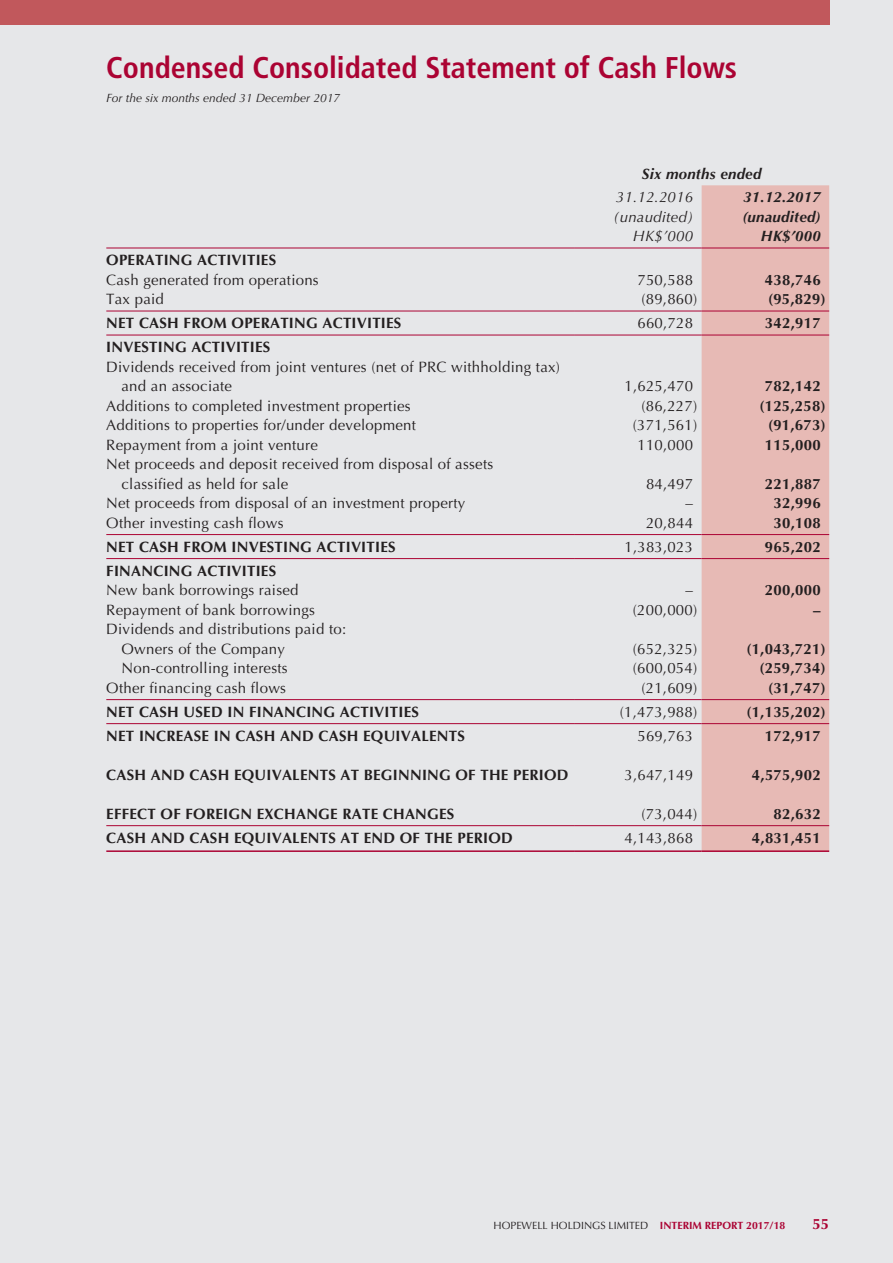
<style>
.page{position:relative;width:893px;height:1263px;background:#e6e7e9}
.page>*{position:absolute;margin:0;border:0;box-sizing:border-box;transform-origin:0 0}
.t1{font:700 condensed 30px "Frutiger LT Std";color:#ab0333}
._50_Table_txt{font:15px "Optima LT Std";letter-spacing:.015em;color:#231f20}
._50_Table_txt-2{font:700 15px "Optima LT Std";letter-spacing:.015em;color:#231f20}
._50_Table_txt-3{font:italic 700 15px "Optima LT Std";letter-spacing:.015em;color:#231f20}
._50_Table_txt-4{font:italic 15px "Optima LT Std";letter-spacing:.015em;color:#231f20}
.t2{font:700 15px "Optima LT Std";color:#ab0333}
.t3{font:italic 12px "Optima LT Std";color:#231f20}
.t4{font:10.5px "Optima LT Std";color:#231f20}
.s1{font-weight:700;color:#ab0333}
</style>
<div class="page">
<div style="left:0;top:0;width:829px;height:24px;background:#c1585c"></div>
<div style="left:702px;top:185px;width:127px;height:665px;background:#e7bab5"></div>
<hr style="left:106px;top:248px;width:468px;height:1px;background:#ab0333">
<hr style="left:574px;top:248px;width:128px;height:1px;background:#ab0333">
<hr style="left:702px;top:248px;width:127px;height:1px;background:#ab0333">
<hr style="left:106px;top:311px;width:468px;height:1px;background:#ab0333">
<hr style="left:574px;top:311px;width:128px;height:1px;background:#ab0333">
<hr style="left:702px;top:311px;width:127px;height:1px;background:#ab0333">
<hr style="left:106px;top:335px;width:468px;height:1px;background:#ab0333">
<hr style="left:574px;top:335px;width:128px;height:1px;background:#ab0333">
<hr style="left:702px;top:335px;width:127px;height:1px;background:#ab0333">
<hr style="left:106px;top:534px;width:468px;height:1px;background:#ab0333">
<hr style="left:574px;top:534px;width:128px;height:1px;background:#ab0333">
<hr style="left:702px;top:534px;width:127px;height:1px;background:#ab0333">
<hr style="left:106px;top:558px;width:468px;height:1px;background:#ab0333">
<hr style="left:574px;top:558px;width:128px;height:1px;background:#ab0333">
<hr style="left:702px;top:558px;width:127px;height:1px;background:#ab0333">
<hr style="left:106px;top:699px;width:468px;height:1px;background:#ab0333">
<hr style="left:574px;top:699px;width:128px;height:1px;background:#ab0333">
<hr style="left:702px;top:699px;width:127px;height:1px;background:#ab0333">
<hr style="left:106px;top:723px;width:468px;height:1px;background:#ab0333">
<hr style="left:574px;top:723px;width:128px;height:1px;background:#ab0333">
<hr style="left:702px;top:723px;width:127px;height:1px;background:#ab0333">
<hr style="left:106px;top:825px;width:468px;height:1px;background:#ab0333">
<hr style="left:574px;top:825px;width:128px;height:1px;background:#ab0333">
<hr style="left:702px;top:825px;width:127px;height:1px;background:#ab0333">
<hr style="left:106px;top:850px;width:468px;height:2px;background:#ab0333">
<hr style="left:574px;top:850px;width:128px;height:2px;background:#ab0333">
<hr style="left:702px;top:850px;width:127px;height:2px;background:#ab0333">
<p class="t1" style="left:106px;top:49px;width:632px">Condensed Consolidated Statement of Cash Flows</p>
<p class="t3" style="left:106px;top:91px;width:235px">For the six months ended 31 December 2017</p>
<p class="_50_Table_txt-3" style="left:642px;top:165px;width:121px">Six months ended</p>
<p class="_50_Table_txt-4" style="left:616px;top:188px;width:79px">31.12.2016</p>
<p class="_50_Table_txt-3" style="left:743px;top:188px;width:79px">31.12.2017</p>
<p class="_50_Table_txt-4" style="left:614px;top:208px;width:81px">(unaudited)</p>
<p class="_50_Table_txt-3" style="left:742px;top:208px;width:80px">(unaudited)</p>
<p class="_50_Table_txt-4" style="left:633px;top:227px;width:62px">HK$’000</p>
<p class="_50_Table_txt-3" style="left:761px;top:227px;width:61px">HK$’000</p>
<p class="_50_Table_txt-2" style="left:106px;top:251px;width:171px">OPERATING ACTIVITIES</p>
<p class="_50_Table_txt" style="left:106px;top:271px;width:214px">Cash generated from operations</p>
<p class="_50_Table_txt" style="left:637px;top:271px;width:57px">750,588</p>
<p class="_50_Table_txt-2" style="left:765px;top:271px;width:57px">438,746</p>
<p class="_50_Table_txt" style="left:106px;top:291px;width:59px">Tax paid</p>
<p class="_50_Table_txt" style="left:641px;top:291px;width:57px">(89,860)</p>
<p class="_50_Table_txt-2" style="left:768px;top:290px;width:59px">(95,829)</p>
<p class="_50_Table_txt-2" style="left:106px;top:314px;width:297px">NET CASH FROM OPERATING ACTIVITIES</p>
<p class="_50_Table_txt" style="left:637px;top:315px;width:57px">660,728</p>
<p class="_50_Table_txt-2" style="left:765px;top:314px;width:57px">342,917</p>
<p class="_50_Table_txt-2" style="left:106px;top:339px;width:166px">INVESTING ACTIVITIES</p>
<p class="_50_Table_txt" style="left:106px;top:358px;width:455px">Dividends received from joint ventures (net of PRC withholding tax)</p>
<p class="_50_Table_txt" style="left:122px;top:378px;width:112px">and an associate</p>
<p class="_50_Table_txt" style="left:624px;top:378px;width:70px">1,625,470</p>
<p class="_50_Table_txt-2" style="left:765px;top:378px;width:57px">782,142</p>
<p class="_50_Table_txt" style="left:106px;top:397px;width:306px">Additions to completed investment properties</p>
<p class="_50_Table_txt" style="left:641px;top:397px;width:57px">(86,227)</p>
<p class="_50_Table_txt-2" style="left:759px;top:397px;width:68px">(125,258)</p>
<p class="_50_Table_txt" style="left:106px;top:417px;width:311px">Additions to properties for/under development</p>
<p class="_50_Table_txt" style="left:633px;top:417px;width:66px">(371,561)</p>
<p class="_50_Table_txt-2" style="left:768px;top:417px;width:59px">(91,673)</p>
<p class="_50_Table_txt" style="left:106px;top:436px;width:213px">Repayment from a joint venture</p>
<p class="_50_Table_txt" style="left:637px;top:436px;width:57px">110,000</p>
<p class="_50_Table_txt-2" style="left:765px;top:436px;width:57px">115,000</p>
<p class="_50_Table_txt" style="left:106px;top:456px;width:388px">Net proceeds and deposit received from disposal of assets</p>
<p class="_50_Table_txt" style="left:122px;top:475px;width:168px">classified as held for sale</p>
<p class="_50_Table_txt" style="left:646px;top:475px;width:49px">84,497</p>
<p class="_50_Table_txt-2" style="left:765px;top:475px;width:57px">221,887</p>
<p class="_50_Table_txt" style="left:106px;top:495px;width:360px">Net proceeds from disposal of an investment property</p>
<p class="_50_Table_txt" style="left:686px;top:495px;width:9px">–</p>
<p class="_50_Table_txt-2" style="left:774px;top:495px;width:49px">32,996</p>
<p class="_50_Table_txt" style="left:106px;top:514px;width:179px">Other investing cash flows</p>
<p class="_50_Table_txt" style="left:646px;top:514px;width:49px">20,844</p>
<p class="_50_Table_txt-2" style="left:774px;top:514px;width:49px">30,108</p>
<p class="_50_Table_txt-2" style="left:106px;top:538px;width:291px">NET CASH FROM INVESTING ACTIVITIES</p>
<p class="_50_Table_txt" style="left:624px;top:538px;width:70px">1,383,023</p>
<p class="_50_Table_txt-2" style="left:765px;top:538px;width:57px">965,202</p>
<p class="_50_Table_txt-2" style="left:106px;top:562px;width:171px">FINANCING ACTIVITIES</p>
<p class="_50_Table_txt" style="left:106px;top:582px;width:194px">New bank borrowings raised</p>
<p class="_50_Table_txt" style="left:686px;top:582px;width:9px">–</p>
<p class="_50_Table_txt-2" style="left:765px;top:582px;width:57px">200,000</p>
<p class="_50_Table_txt" style="left:106px;top:601px;width:210px">Repayment of bank borrowings</p>
<p class="_50_Table_txt" style="left:633px;top:601px;width:66px">(200,000)</p>
<p class="_50_Table_txt-2" style="left:813px;top:601px;width:9px">–</p>
<p class="_50_Table_txt" style="left:106px;top:621px;width:241px">Dividends and distributions paid to:</p>
<p class="_50_Table_txt" style="left:122px;top:640px;width:165px">Owners of the Company</p>
<p class="_50_Table_txt" style="left:633px;top:640px;width:66px">(652,325)</p>
<p class="_50_Table_txt-2" style="left:746px;top:640px;width:81px">(1,043,721)</p>
<p class="_50_Table_txt" style="left:122px;top:660px;width:168px">Non-controlling interests</p>
<p class="_50_Table_txt" style="left:633px;top:660px;width:66px">(600,054)</p>
<p class="_50_Table_txt-2" style="left:759px;top:660px;width:68px">(259,734)</p>
<p class="_50_Table_txt" style="left:106px;top:679px;width:181px">Other financing cash flows</p>
<p class="_50_Table_txt" style="left:641px;top:679px;width:57px">(21,609)</p>
<p class="_50_Table_txt-2" style="left:768px;top:679px;width:59px">(31,747)</p>
<p class="_50_Table_txt-2" style="left:106px;top:703px;width:314px">NET CASH USED IN FINANCING ACTIVITIES</p>
<p class="_50_Table_txt" style="left:620px;top:703px;width:79px">(1,473,988)</p>
<p class="_50_Table_txt-2" style="left:746px;top:703px;width:81px">(1,135,202)</p>
<p class="_50_Table_txt-2" style="left:106px;top:727px;width:360px">NET INCREASE IN CASH AND CASH EQUIVALENTS</p>
<p class="_50_Table_txt" style="left:637px;top:727px;width:57px">569,763</p>
<p class="_50_Table_txt-2" style="left:765px;top:727px;width:57px">172,917</p>
<p class="_50_Table_txt-2" style="left:106px;top:766px;width:464px">CASH AND CASH EQUIVALENTS AT BEGINNING OF THE PERIOD</p>
<p class="_50_Table_txt" style="left:624px;top:766px;width:70px">3,647,149</p>
<p class="_50_Table_txt-2" style="left:752px;top:766px;width:70px">4,575,902</p>
<p class="_50_Table_txt-2" style="left:106px;top:805px;width:350px">EFFECT OF FOREIGN EXCHANGE RATE CHANGES</p>
<p class="_50_Table_txt" style="left:641px;top:805px;width:57px">(73,044)</p>
<p class="_50_Table_txt-2" style="left:774px;top:805px;width:49px">82,632</p>
<p class="_50_Table_txt-2" style="left:106px;top:829px;width:408px">CASH AND CASH EQUIVALENTS AT END OF THE PERIOD</p>
<p class="_50_Table_txt" style="left:624px;top:829px;width:70px">4,143,868</p>
<p class="_50_Table_txt-2" style="left:752px;top:829px;width:70px">4,831,451</p>
<p class="t4" style="left:494px;top:1220px;width:293px">HOPEWELL HOLDINGS LIMITED <span class="s1">INTERIM REPORT 2017/18</span></p>
<p class="t2" style="left:812px;top:1215px;width:18px">55</p>
</div>
